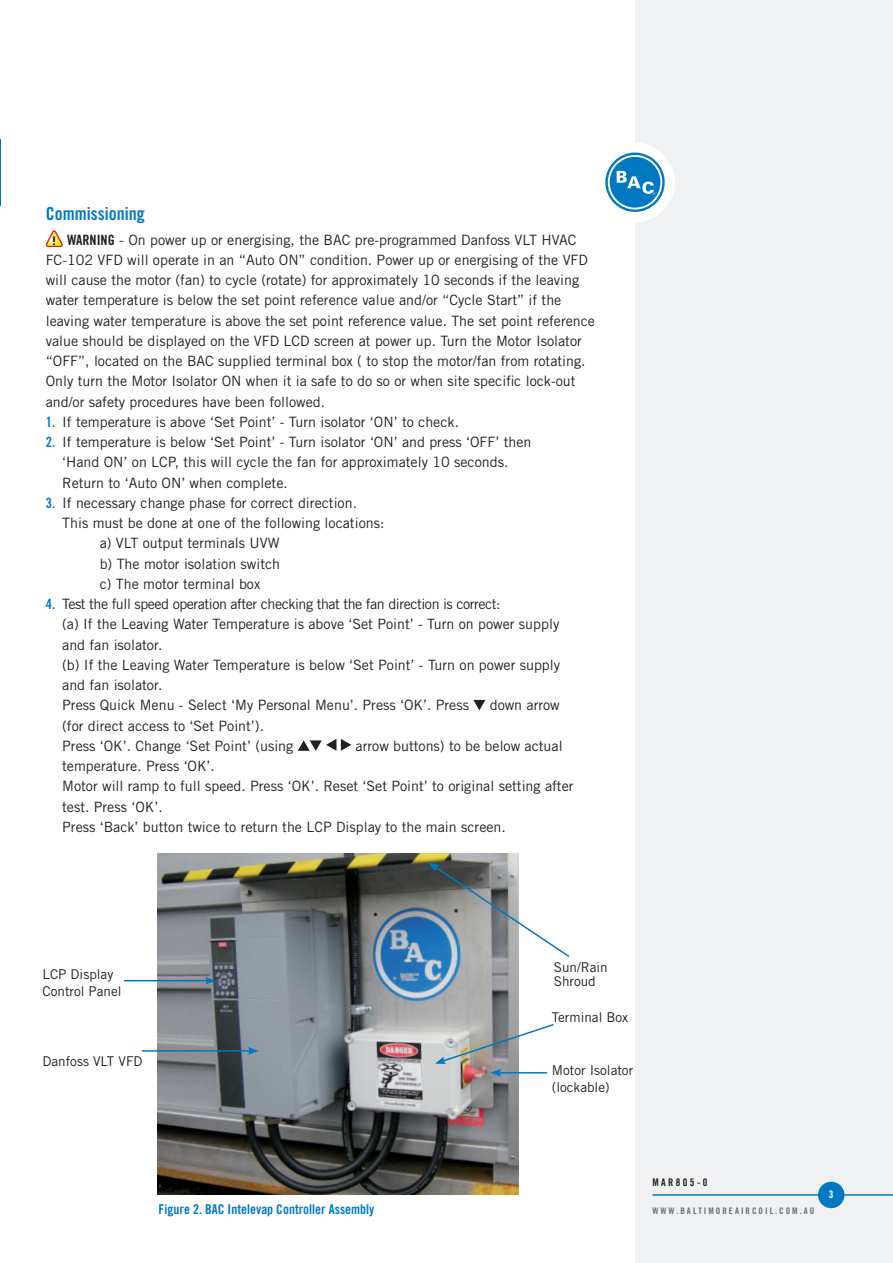
<style>
.page{position:relative;width:893px;height:1263px;background:#fff}
.page>*{position:absolute;margin:0;border:0;box-sizing:border-box;transform-origin:0 0}
.small_header{font:18px "Trade Gothic LT Std Bd Cn 20";color:#0079c2}
.body{font:14.25px/20.2px "Trade Gothic LT Std";color:#231f20}
.note_figure{font:13.5px/16.5px "Trade Gothic LT Std";color:#231f20}
.body-2{font:13.5px "Trade Gothic LT Std Bd Cn 20";color:#0079c2}
.t1{font:700 13.5px "Tw Cen";color:#231f20}
.t2{font:10.5px "Trade Gothic LT Std Bd Cn 20";letter-spacing:.225em;color:#231f20}
.t3{font:10.5px "Trade Gothic LT Std Bd Cn 20";color:#fff}
.t4{font:9px "Trade Gothic LT Std Bd Cn 20";letter-spacing:.225em;color:#6c6d70}
.s1{font-family:"Trade Gothic LT Std Bd Cn 20"}
.s2{font-family:"Trade Gothic LT Std Bd Cn 20";color:#0079c2}
</style>
<div class="page">
<hr style="left:0;top:139px;width:1px;height:66px;background:#0079c2">
<div style="left:635px;top:0;width:258px;height:1263px;background:#f0f1f2"></div>
<hr style="left:652px;top:1194px;width:241px;height:2px;background:#0079c2">
<div style="left:818px;top:1182px;width:26px;height:26px;background:#0079c2;border-radius:50%"></div>
<div style="left:595px;top:142px;width:80px;height:80px;background:#fff;border-radius:50%"></div>
<svg style="left:605px;top:153px;width:60px;height:59px"></svg>
<svg style="left:608px;top:155px;width:54px;height:54px"></svg>
<div style="left:610px;top:157px;width:50px;height:51px;background:#0079c2;border-radius:50%"></div>
<svg style="left:617px;top:171px;width:38px;height:24px"></svg>
<svg style="left:45px;top:230px;width:18px;height:18px"></svg>
<svg style="left:473px;top:700px;width:12px;height:10px"></svg>
<svg style="left:298px;top:739px;width:53px;height:12px"></svg>
<img style="left:157px;top:853px;width:361px;height:342px">
<hr style="left:124px;top:980px;width:84px;height:1px;background:#0079c2">
<svg style="left:205px;top:977px;width:11px;height:7px"></svg>
<img style="left:435px;top:1023px;width:119px;height:53px">
<svg style="left:429px;top:863px;width:141px;height:96px"></svg>
<hr style="left:142px;top:1050px;width:108px;height:2px;background:#0079c2">
<svg style="left:248px;top:1047px;width:11px;height:8px"></svg>
<p class="small_header" style="left:46px;top:203px;width:100px">Commissioning</p>
<p class="t1" style="left:53px;top:232px;width:4px">!</p>
<p class="body" style="left:46px;top:229px;width:551px;text-indent:21px"><span class="s1">WARNING</span> - On power up or energising, the BAC pre-programmed Danfoss VLT HVAC FC-102 VFD will operate in an “Auto ON” condition. Power up or energising of the VFD will cause the motor (fan) to cycle (rotate) for approximately 10 seconds if the leaving water temperature is below the set point reference value and/or “Cycle Start” if the leaving water temperature is above the set point reference value. The set point reference value should be displayed on the VFD LCD screen at power up. Turn the Motor Isolator “OFF”, located on the BAC supplied terminal box ( to stop the motor/fan from rotating.<br>Only turn the Motor Isolator ON when it ia safe to do so or when site specific lock-out and/or safety procedures have been followed.</p>
<p class="body" style="left:46px;top:411px;width:415px"><span class="s2">1.</span> If temperature is above ‘Set Point’ - Turn isolator ‘ON’ to check.</p>
<p class="body" style="left:62px;top:432px;width:471px;text-indent:-16px"><span class="s2">2.</span> If temperature is below ‘Set Point’ - Turn isolator ‘ON’ and press ‘OFF’ then ‘Hand ON’ on LCP, this will cycle the fan for approximately 10 seconds.<br>Return to ‘Auto ON’ when complete.</p>
<p class="body" style="left:46px;top:492px;width:313px"><span class="s2">3.</span> If necessary change phase for correct direction.</p>
<p class="body" style="left:62px;top:513px;width:324px">This must be done at one of the following locations:</p>
<p class="body" style="left:100px;top:533px;width:181px">a) VLT output terminals UVW</p>
<p class="body" style="left:100px;top:553px;width:182px">b) The motor isolation switch</p>
<p class="body" style="left:100px;top:573px;width:162px">c) The motor terminal box</p>
<p class="body" style="left:62px;top:594px;width:499px;text-indent:-16px"><span class="s2">4.</span> Test the full speed operation after checking that the fan direction is correct:<br>(a) If the Leaving Water Temperature is above ‘Set Point’ - Turn on power supply and fan isolator.<br>(b) If the Leaving Water Temperature is below ‘Set Point’ - Turn on power supply and fan isolator.<br>Press Quick Menu - Select ‘My Personal Menu’. Press ‘OK’. Press</p>
<p class="body" style="left:490px;top:695px;width:72px">down arrow</p>
<p class="body" style="left:62px;top:715px;width:233px">(for direct access to ‘Set Point’).<br>Press ‘OK’. Change ‘Set Point’ (using</p>
<p class="body" style="left:356px;top:735px;width:208px">arrow buttons) to be below actual</p>
<p class="body" style="left:62px;top:756px;width:513px">temperature. Press ‘OK’.<br>Motor will ramp to full speed. Press ‘OK’. Reset ‘Set Point’ to original setting after test. Press ‘OK’.<br>Press ‘Back’ button twice to return the LCP Display to the main screen.</p>
<p class="note_figure" style="left:43px;top:966px;width:81px">LCP Display<br>Control Panel</p>
<p class="note_figure" style="left:43px;top:1052px;width:102px">Danfoss VLT VFD</p>
<p class="body-2" style="left:159px;top:1201px;width:217px">Figure 2. BAC Intelevap Controller Assembly</p>
<p class="note_figure" style="left:554px;top:961px;width:56px;line-height:13.5px">Sun/Rain<br>Shroud</p>
<p class="note_figure" style="left:552px;top:1009px;width:78px">Terminal Box</p>
<p class="note_figure" style="left:552px;top:1062px;width:83px">Motor Isolator (lockable)</p>
<p class="t2" style="left:652px;top:1175px;width:57px">MAR805-0</p>
<p class="t4" style="left:652px;top:1205px;width:163px">WWW.BALTIMOREAIRCOIL.COM.AU</p>
<p class="t3" style="left:829px;top:1188px;width:6px">3</p>
</div>
